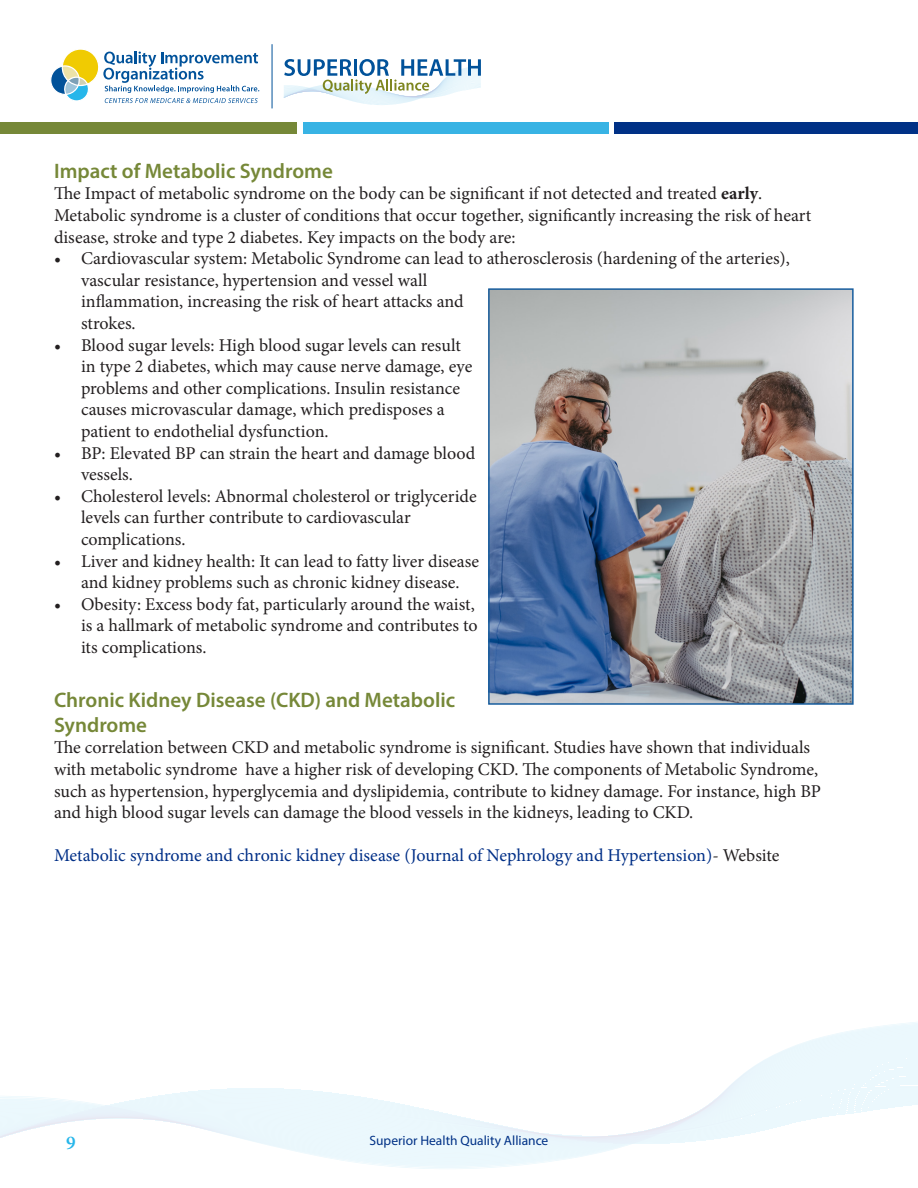
<style>
.page{position:relative;width:918px;height:1188px;background:#fff}
.page>*{position:absolute;margin:0;border:0;box-sizing:border-box;transform-origin:0 0}
.Story_headline_green{font:600 21px/25.2px "Myriad Pro";color:#768838}
.t1{font:600 19.5px "Minion Pro";color:#26b6ea}
.text_bullets{font:18px/21.6px "Minion Pro";color:#231f20}
.text_bullets-2{font:18px "Minion Pro";color:#002f87}
.t2{font:13.5px "Myriad Pro";color:#003186}
.s1{font-weight:700}
.s2{color:#231f20}
</style>
<div class="page">
<svg style="left:0;top:1022px;width:918px;height:147px"></svg>
<svg style="left:51px;top:49px;width:208px;height:54px"></svg>
<hr style="left:272px;top:44px;width:1px;height:64px;background:#01529a">
<svg style="left:284px;top:59px;width:197px;height:46px"></svg>
<div style="left:0;top:122px;width:297px;height:11px;background:#768838"></div>
<div style="left:303px;top:122px;width:306px;height:11px;background:#38b3e4"></div>
<div style="left:615px;top:122px;width:303px;height:11px;background:#003186"></div>
<img style="left:491px;top:291px;width:360px;height:411px">
<div style="left:488px;top:288px;width:366px;height:417px;border:2px solid #175d9e"></div>
<p class="Story_headline_green" style="left:54px;top:158px;width:280px">Impact of Metabolic Syndrome</p>
<p class="text_bullets" style="left:54px;top:183px;width:759px">The Impact of metabolic syndrome on the body can be significant if not detected and treated <span class="s1">early</span>.<br>Metabolic syndrome is a cluster of conditions that occur together, significantly increasing the risk of heart disease, stroke and type 2 diabetes. Key impacts on the body are:</p>
<p class="text_bullets" style="left:81px;top:248px;width:710px;text-indent:-27px">• Cardiovascular system: Metabolic Syndrome can lead to atherosclerosis (hardening of the arteries), vascular resistance, hypertension and vessel wall<br>inflammation, increasing the risk of heart attacks and<br>strokes.</p>
<p class="text_bullets" style="left:81px;top:334px;width:393px;text-indent:-27px">• Blood sugar levels: High blood sugar levels can result in type 2 diabetes, which may cause nerve damage, eye problems and other complications. Insulin resistance causes microvascular damage, which predisposes a patient to endothelial dysfunction.</p>
<p class="text_bullets" style="left:81px;top:442px;width:396px;text-indent:-27px">• BP: Elevated BP can strain the heart and damage blood vessels.</p>
<p class="text_bullets" style="left:81px;top:485px;width:397px;text-indent:-27px">• Cholesterol levels: Abnormal cholesterol or triglyceride levels can further contribute to cardiovascular complications.</p>
<p class="text_bullets" style="left:54px;top:550px;width:427px;text-align:center">• Liver and kidney health: It can lead to fatty liver disease and kidney problems such as chronic kidney disease.</p>
<p class="text_bullets" style="left:81px;top:593px;width:398px;text-indent:-27px">• Obesity: Excess body fat, particularly around the waist, is a hallmark of metabolic syndrome and contributes to its complications.</p>
<p class="Story_headline_green" style="left:54px;top:686px;width:403px">Chronic Kidney Disease (CKD) and Metabolic<br>Syndrome</p>
<p class="text_bullets" style="left:54px;top:737px;width:769px">The correlation between CKD and metabolic syndrome is significant. Studies have shown that individuals with metabolic syndrome have a higher risk of developing CKD. The components of Metabolic Syndrome, such as hypertension, hyperglycemia and dyslipidemia, contribute to kidney damage. For instance, high BP and high blood sugar levels can damage the blood vessels in the kidneys, leading to CKD.</p>
<p class="text_bullets-2" style="left:54px;top:843px;width:727px">Metabolic syndrome and chronic kidney disease (Journal of Nephrology and Hypertension)<span class="s2">- Website</span></p>
<p class="t1" style="left:66px;top:1129px;width:11px">9</p>
<p class="t2" style="left:370px;top:1132px;width:180px">Superior Health Quality Alliance</p>
</div>
